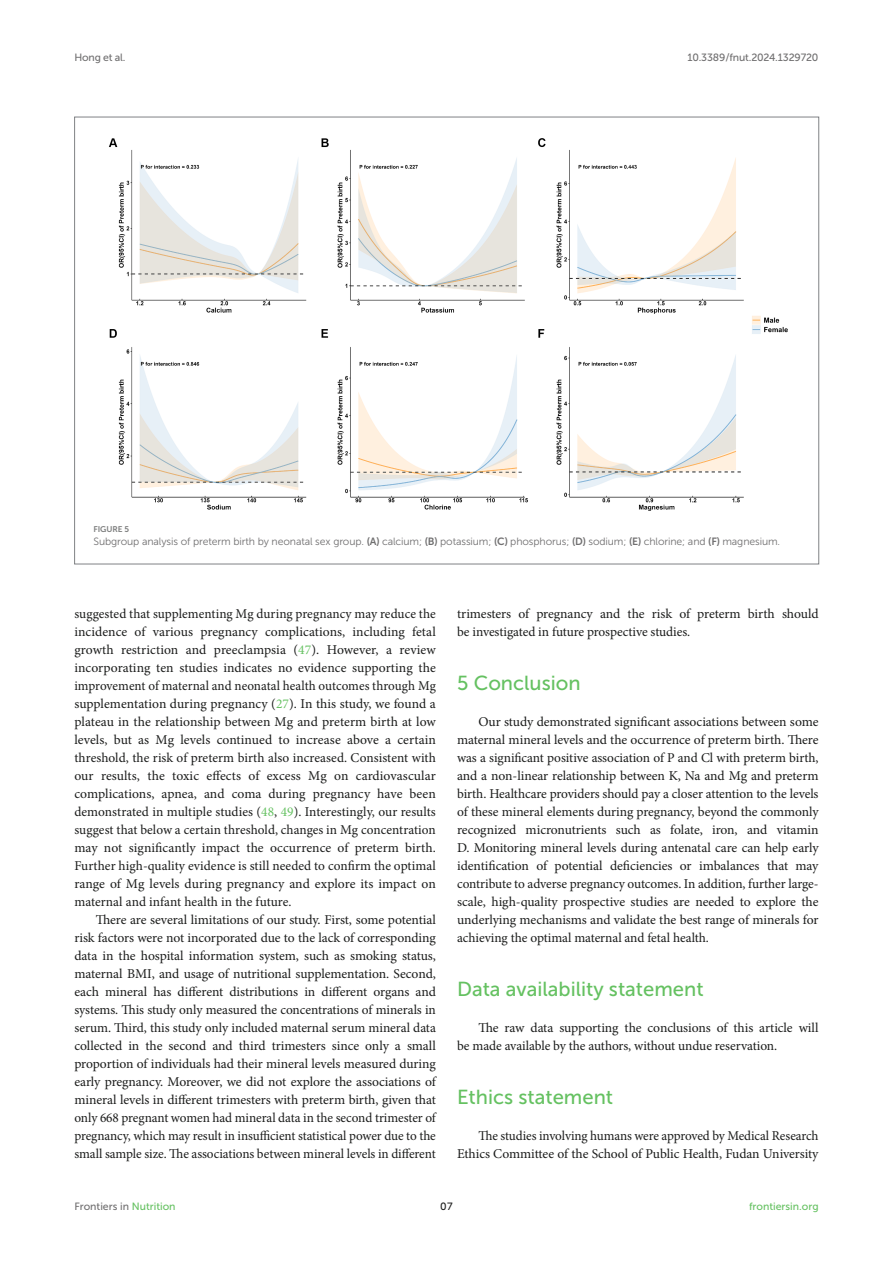
<style>
.page{position:relative;width:893px;height:1263px;background:#fff}
.page>*{position:absolute;margin:0;border:0;box-sizing:border-box;transform-origin:0 0}
.HEAD_1{font:20.25px "Museo Sans 500";color:#65c161}
.TEXT{font:13.5px/18px "Minion Pro";letter-spacing:-.005em;color:#1b1c1b;text-align:justify}
.TEXT_FLUSH{font:13.5px/18px "Minion Pro";letter-spacing:-.005em;color:#1b1c1b;text-align:justify}
.FIG_LEG{font:10.5px "Museo Sans 300";letter-spacing:-.01em;color:#706f70}
.t1{font:10.5px "Museo Sans 500";letter-spacing:-.015em;color:#706f70}
.t2{font:10.5px "Museo Sans 500";color:#65c161}
.t3{font:10.5px "Museo Sans 500";color:#1b1c1b}
.FIG_HD{font:8.25px "Museo Sans 700";letter-spacing:-.01em;color:#7e7f7f}
.s1{font-family:"Museo Sans 700"}
.s2{color:#65c161}
</style>
<div class="page">
<img style="left:109px;top:138px;width:679px;height:373px">
<p class="t1" style="left:74px;top:51px;width:53px">Hong et al.</p>
<p class="t1" style="left:687px;top:51px;width:132px">10.3389/fnut.2024.1329720</p>
<p class="FIG_HD" style="left:94px;top:524px;width:37px">FIGURE 5</p>
<p class="FIG_LEG" style="left:94px;top:536px;width:688px">Subgroup analysis of preterm birth by neonatal sex group. <span class="s1">(A)</span> calcium; <span class="s1">(B)</span> potassium; <span class="s1">(C)</span> phosphorus; <span class="s1">(D)</span> sodium; <span class="s1">(E)</span> chlorine; and <span class="s1">(F)</span> magnesium.</p>
<p class="TEXT" style="left:74px;top:605px;width:363px">suggested that supplementing Mg during pregnancy may reduce the incidence of various pregnancy complications, including fetal growth restriction and preeclampsia (<span class="s2">47</span>). However, a review incorporating ten studies indicates no evidence supporting the improvement of maternal and neonatal health outcomes through Mg supplementation during pregnancy (<span class="s2">27</span>). In this study, we found a plateau in the relationship between Mg and preterm birth at low levels, but as Mg levels continued to increase above a certain threshold, the risk of preterm birth also increased. Consistent with our results, the toxic effects of excess Mg on cardiovascular complications, apnea, and coma during pregnancy have been demonstrated in multiple studies (<span class="s2">48</span>, <span class="s2">49</span>). Interestingly, our results suggest that below a certain threshold, changes in Mg concentration may not significantly impact the occurrence of preterm birth.<br>Further high-quality evidence is still needed to confirm the optimal range of Mg levels during pregnancy and explore its impact on maternal and infant health in the future.</p>
<p class="TEXT" style="left:74px;top:911px;width:363px;text-indent:21px">There are several limitations of our study. First, some potential risk factors were not incorporated due to the lack of corresponding data in the hospital information system, such as smoking status, maternal BMI, and usage of nutritional supplementation. Second, each mineral has different distributions in different organs and systems. This study only measured the concentrations of minerals in serum. Third, this study only included maternal serum mineral data collected in the second and third trimesters since only a small proportion of individuals had their mineral levels measured during early pregnancy. Moreover, we did not explore the associations of mineral levels in different trimesters with preterm birth, given that only 668 pregnant women had mineral data in the second trimester of pregnancy, which may result in insufficient statistical power due to the small sample size. The associations between mineral levels in different</p>
<p class="TEXT" style="left:457px;top:605px;width:363px">trimesters of pregnancy and the risk of preterm birth should be investigated in future prospective studies.</p>
<p class="HEAD_1" style="left:457px;top:672px;width:125px">5 Conclusion</p>
<p class="TEXT_FLUSH" style="left:457px;top:713px;width:363px;text-indent:21px">Our study demonstrated significant associations between some maternal mineral levels and the occurrence of preterm birth. There was a significant positive association of P and Cl with preterm birth, and a non-linear relationship between K, Na and Mg and preterm birth. Healthcare providers should pay a closer attention to the levels of these mineral elements during pregnancy, beyond the commonly recognized micronutrients such as folate, iron, and vitamin D. Monitoring mineral levels during antenatal care can help early identification of potential deficiencies or imbalances that may contribute to adverse pregnancy outcomes. In addition, further large&shy;scale, high-quality prospective studies are needed to explore the underlying mechanisms and validate the best range of minerals for achieving the optimal maternal and fetal health.</p>
<p class="HEAD_1" style="left:457px;top:978px;width:248px">Data availability statement</p>
<p class="TEXT_FLUSH" style="left:457px;top:1019px;width:363px;text-indent:21px">The raw data supporting the conclusions of this article will be made available by the authors, without undue reservation.</p>
<p class="HEAD_1" style="left:457px;top:1086px;width:158px">Ethics statement</p>
<p class="TEXT_FLUSH" style="left:457px;top:1127px;width:363px;text-align:right">The studies involving humans were approved by Medical Research<br>Ethics Committee of the School of Public Health, Fudan University</p>
<p class="t1" style="left:74px;top:1200px;width:103px">Frontiers in <span class="s2">Nutrition</span></p>
<p class="t3" style="left:440px;top:1200px;width:14px">07</p>
<p class="t2" style="left:749px;top:1200px;width:71px">frontiersin.org</p>
</div>
